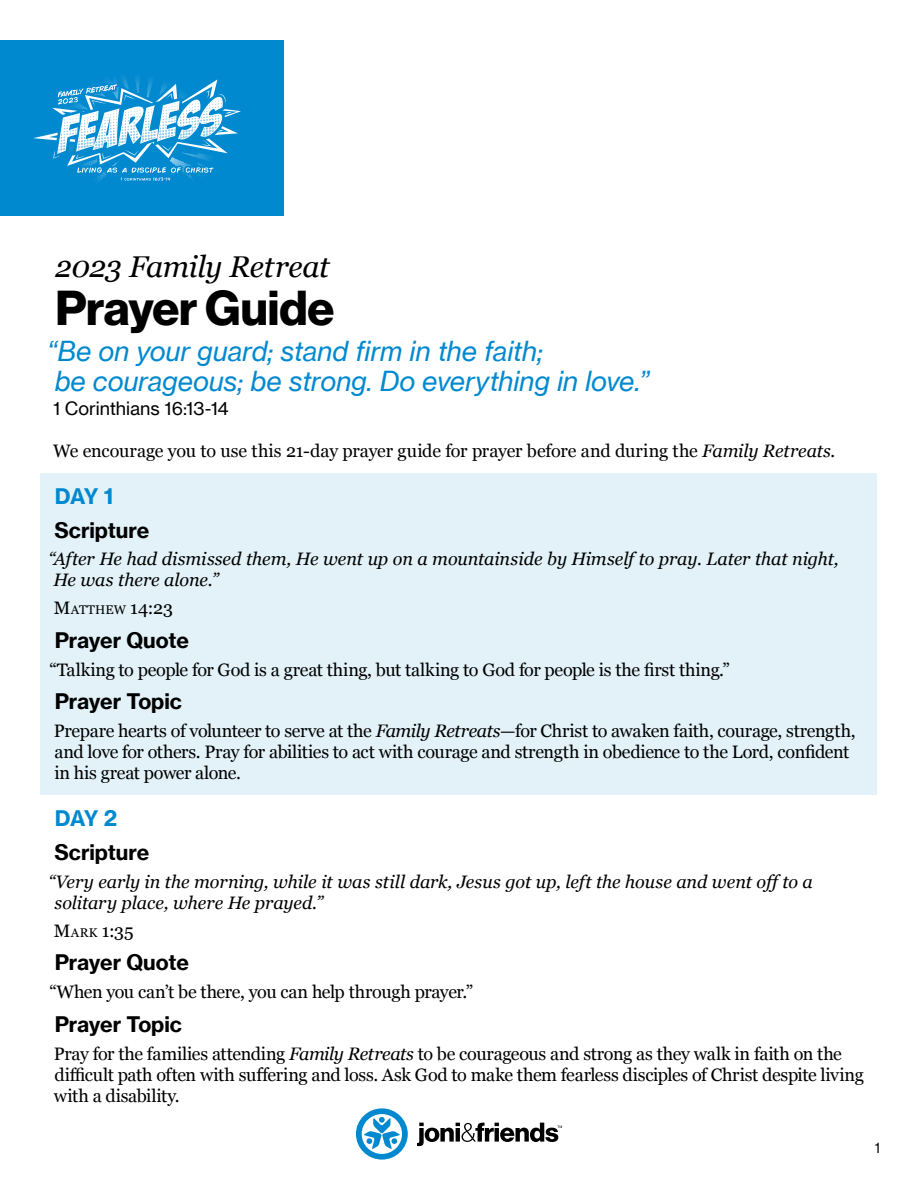
<style>
.page{position:relative;width:918px;height:1188px;background:#fff}
.page>*{position:absolute;margin:0;border:0;box-sizing:border-box;transform-origin:0 0}
.t1{font:700 48px "Haas Grot Disp 75";letter-spacing:-.005em;color:#000}
.t2{font:italic 30px "Georgia";letter-spacing:-.015em;color:#000}
.t3{font:italic 27px/30px "N Haas Grotesk TX Pro";letter-spacing:-.005em;color:#0089cf}
.t4{font:700 21px "N Haas Grotesk TX Pro";letter-spacing:-.01em;color:#000}
.t5{font:700 21px "N Haas Grotesk TX Pro";letter-spacing:-.05em;color:#0089cf}
.t6{font:18px/21px "Georgia";letter-spacing:-.015em;color:#000}
.t7{font:italic 18px/21px "Georgia";letter-spacing:-.005em;color:#000}
.t8{font:18px "N Haas Grotesk TX Pro";color:#000}
.t9{font:18px "Georgia";color:#000}
.t10{font:15px "Haas Grot Disp 55 Roman";color:#000}
.s1{font-style:italic}
.s2{font-size:12.6px}
</style>
<div class="page">
<svg style="left:356px;top:1108px;width:52px;height:52px"></svg>
<svg style="left:417px;top:1122px;width:145px;height:24px"></svg>
<div style="left:40px;top:473px;width:838px;height:322px;background:#e2f2f8"></div>
<div style="left:0;top:40px;width:284px;height:176px;background:#0089cf"></div>
<svg style="left:33px;top:75px;width:208px;height:107px"></svg>
<h2 class="t2" style="left:55px;top:245px;width:276px">2023 Family Retreat</h2>
<h1 class="t1" style="left:56px;top:280px;width:280px">Prayer Guide</h1>
<h3 class="t3" style="left:47px;top:336px;width:604px">“Be on your guard; stand firm in the faith;<br>be courageous; be strong. Do everything in love.”</h3>
<p class="t8" style="left:53px;top:398px;width:177px">1 Corinthians 16:13-14</p>
<p class="t6" style="left:53px;top:439px;width:784px">We encourage you to use this 21-day prayer guide for prayer before and during the <span class="s1">Family Retreats.</span></p>
<p class="t5" style="left:55px;top:483px;width:60px">DAY 1</p>
<p class="t4" style="left:54px;top:517px;width:97px">Scripture</p>
<p class="t7" style="left:48px;top:548px;width:792px">“After He had dismissed them, He went up on a mountainside by Himself to pray. Later that night,<br>He was there alone.”</p>
<p class="t9" style="left:54px;top:595px;width:121px">M<span class="s2">ATTHEW</span> 14:23</p>
<p class="t4" style="left:55px;top:627px;width:136px">Prayer Quote</p>
<p class="t6" style="left:49px;top:658px;width:682px">“Talking to people for God is a great thing, but talking to God for people is the first thing.”</p>
<p class="t4" style="left:55px;top:688px;width:129px">Prayer Topic</p>
<p class="t6" style="left:54px;top:720px;width:803px">Prepare hearts of volunteer to serve at the <span class="s1">Family Retreats</span>—for Christ to awaken faith, courage, strength, and love for others. Pray for abilities to act with courage and strength in obedience to the Lord, confident in his great power alone.</p>
<p class="t5" style="left:55px;top:805px;width:64px">DAY 2</p>
<p class="t4" style="left:54px;top:839px;width:97px">Scripture</p>
<p class="t7" style="left:55px;top:870px;width:760px;text-indent:-6px">“Very early in the morning, while it was still dark, Jesus got up, left the house and went off to a solitary place, where He prayed.”</p>
<p class="t9" style="left:54px;top:917px;width:81px">M<span class="s2">ARK</span> 1:35</p>
<p class="t4" style="left:55px;top:949px;width:136px">Prayer Quote</p>
<p class="t6" style="left:49px;top:981px;width:425px">“When you can’t be there, you can help through prayer.”</p>
<p class="t4" style="left:55px;top:1011px;width:129px">Prayer Topic</p>
<p class="t6" style="left:54px;top:1042px;width:812px">Pray for the families attending <span class="s1">Family Retreats</span> to be courageous and strong as they walk in faith on the difficult path often with suffering and loss. Ask God to make them fearless disciples of Christ despite living with a disability.</p>
<p class="t10" style="left:875px;top:1139px;width:7px">1</p>
</div>
